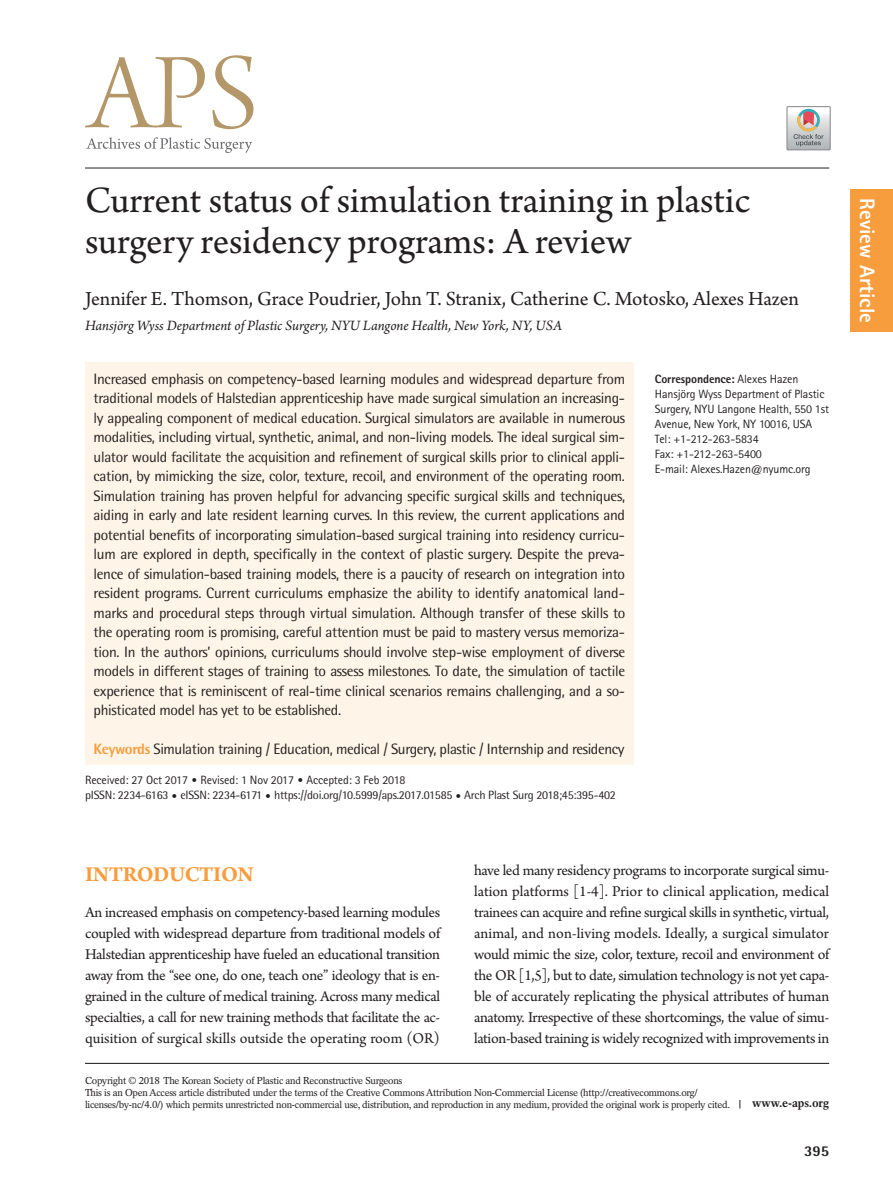
<style>
.page{position:relative;width:893px;height:1191px;background:#fff}
.page>*{position:absolute;margin:0;border:0;box-sizing:border-box;transform-origin:0 0}
.제목{font:39px/41px "Arno Pro";color:#231f20}
.대제목{font:700 22.5px "Arno Pro";letter-spacing:-.02em;color:#f89d3d}
.저자{font:21px "Arno Pro";color:#231f20}
.논문분류{font:800 21px "Rotis Sans Serif Std";color:#fff}
.본문_0{font:15.75px/21px "Arno Pro";letter-spacing:-.01em;color:#231f20;text-align:justify}
.초록{font:15px/19.5px "Rotis Semi Sans Std";letter-spacing:-.025em;color:#231f20;text-align:justify}
.소속{font:italic 15px "Arno Pro";letter-spacing:-.005em;color:#231f20}
.t1{font:800 15px "Rotis Semi Sans Std";color:#231f20}
.교신저자{font:12px/15px "Rotis Sans Serif Std";letter-spacing:-.01em;color:#231f20}
.t2{font:12px "Rotis Semi Sans Std";letter-spacing:-.02em;color:#231f20}
.교신저자-2{font:800 12px "Rotis Sans Serif Std";letter-spacing:-.01em;color:#231f20}
.t3{font:700 12px "Rotation LT Std";letter-spacing:-.01em;color:#231f20}
.t4{font:10.05px/12px "Rotation LT Std";letter-spacing:-.025em;color:#231f20}
.s1{font-weight:800;color:#f89d3d}
.s2{font-weight:400}
.s3{font-family:"DIN Pro";font-weight:300}
</style>
<div class="page">
<div style="left:850px;top:189px;width:43px;height:143px;background:#f89d3d"></div>
<hr style="left:85px;top:1062px;width:744px;height:2px;background:#231f20">
<hr style="left:85px;top:168px;width:744px;height:1px;background:#231f20">
<svg style="left:85px;top:55px;width:168px;height:74px"></svg>
<svg style="left:86px;top:137px;width:166px;height:16px"></svg>
<div style="left:85px;top:362px;width:549px;height:403px;background:#fef4e7"></div>
<div style="left:787px;top:106px;width:43px;height:44px;border:1px solid #85868a"></div>
<svg style="left:787px;top:107px;width:43px;height:43px;background:#c4bfbd"></svg>
<p class="제목" style="left:85px;top:182px;width:667px">Current status of simulation training in plastic surgery residency programs: A review</p>
<p class="저자" style="left:85px;top:287px;width:715px">Jennifer E. Thomson, Grace Poudrier, John T. Stranix, Catherine C. Motosko, Alexes Hazen</p>
<p class="소속" style="left:85px;top:317px;width:479px">Hansjörg Wyss Department of Plastic Surgery, NYU Langone Health, New York, NY, USA</p>
<p class="초록" style="left:94px;top:369px;width:533px">Increased emphasis on competency-based learning modules and widespread departure from traditional models of Halstedian apprenticeship have made surgical simulation an increasing&shy;ly appealing component of medical education. Surgical simulators are available in numerous modalities, including virtual, synthetic, animal, and non-living models. The ideal surgical sim&shy;ulator would facilitate the acquisition and refinement of surgical skills prior to clinical appli&shy;cation, by mimicking the size, color, texture, recoil, and environment of the operating room.<br>Simulation training has proven helpful for advancing specific surgical skills and techniques, aiding in early and late resident learning curves. In this review, the current applications and potential benefits of incorporating simulation-based surgical training into residency curricu&shy;lum are explored in depth, specifically in the context of plastic surgery. Despite the preva&shy;lence of simulation-based training models, there is a paucity of research on integration into resident programs. Current curriculums emphasize the ability to identify anatomical land&shy;marks and procedural steps through virtual simulation. Although transfer of these skills to the operating room is promising, careful attention must be paid to mastery versus memoriza&shy;tion. In the authors’ opinions, curriculums should involve step-wise employment of diverse models in different stages of training to assess milestones. To date, the simulation of tactile experience that is reminiscent of real-time clinical scenarios remains challenging, and a so&shy;phisticated model has yet to be established.</p>
<p class="초록" style="left:94px;top:739px;width:533px"><span class="s1">Keywords</span> Simulation training / Education, medical / Surgery, plastic / Internship and residency</p>
<p class="교신저자-2" style="left:655px;top:371px;width:145px">Correspondence: <span class="s2">Alexes Hazen</span></p>
<p class="교신저자" style="left:655px;top:386px;width:176px">Hansjörg Wyss Department of Plastic<br>Surgery, NYU Langone Health, 550 1st<br>Avenue, New York, NY 10016, USA</p>
<p class="교신저자" style="left:655px;top:431px;width:105px">Tel: +1-212-263-5834</p>
<p class="교신저자" style="left:655px;top:446px;width:109px">Fax: +1-212-263-5400</p>
<p class="교신저자" style="left:655px;top:461px;width:157px">E-mail: Alexes.Hazen@nyumc.org</p>
<p class="교신저자" style="left:85px;top:772px;width:322px">Received: 27 Oct 2017 <span class="s3">•</span> Revised: 1 Nov 2017 <span class="s3">•</span> Accepted: 3 Feb 2018</p>
<p class="t2" style="left:85px;top:788px;width:532px">pISSN: 2234-6163 <span class="s3">•</span> eISSN: 2234-6171 <span class="s3">•</span> https://doi.org/10.5999/aps.2017.01585 <span class="s3">•</span> Arch Plast Surg 2018;45:395-402</p>
<p class="대제목" style="left:85px;top:861px;width:170px">INTRODUCTION</p>
<p class="본문_0" style="left:85px;top:903px;width:357px">An increased emphasis on competency-based learning modules coupled with widespread departure from traditional models of Halstedian apprenticeship have fueled an educational transition away from the “see one, do one, teach one” ideology that is en&shy;grained in the culture of medical training. Across many medical specialties, a call for new training methods that facilitate the ac&shy;quisition of surgical skills outside the operating room (OR)</p>
<p class="본문_0" style="left:474px;top:861px;width:357px">have led many residency programs to incorporate surgical simu&shy;lation platforms [1-4]. Prior to clinical application, medical trainees can acquire and refine surgical skills in synthetic, virtual, animal, and non-living models. Ideally, a surgical simulator would mimic the size, color, texture, recoil and environment of the OR [1,5], but to date, simulation technology is not yet capa&shy;ble of accurately replicating the physical attributes of human anatomy. Irrespective of these shortcomings, the value of simu&shy;lation-based training is widely recognized with improvements in</p>
<p class="t4" style="left:85px;top:1074px;width:319px">Copyright © 2018 The Korean Society of Plastic and Reconstructive Surgeons</p>
<p class="t4" style="left:85px;top:1086px;width:647px">This is an Open Access article distributed under the terms of the Creative Commons Attribution Non-Commercial License (http://creativecommons.org/ licenses/by-nc/4.0/) which permits unrestricted non-commercial use, distribution, and reproduction in any medium, provided the original work is properly cited.</p>
<p class="t3" style="left:752px;top:1096px;width:78px">www.e-aps.org</p>
<p class="t1" style="left:804px;top:1141px;width:27px">395</p>
<p class="논문분류" style="left:881px;top:198px;width:126px;rotate:90deg">Review Article</p>
</div>
